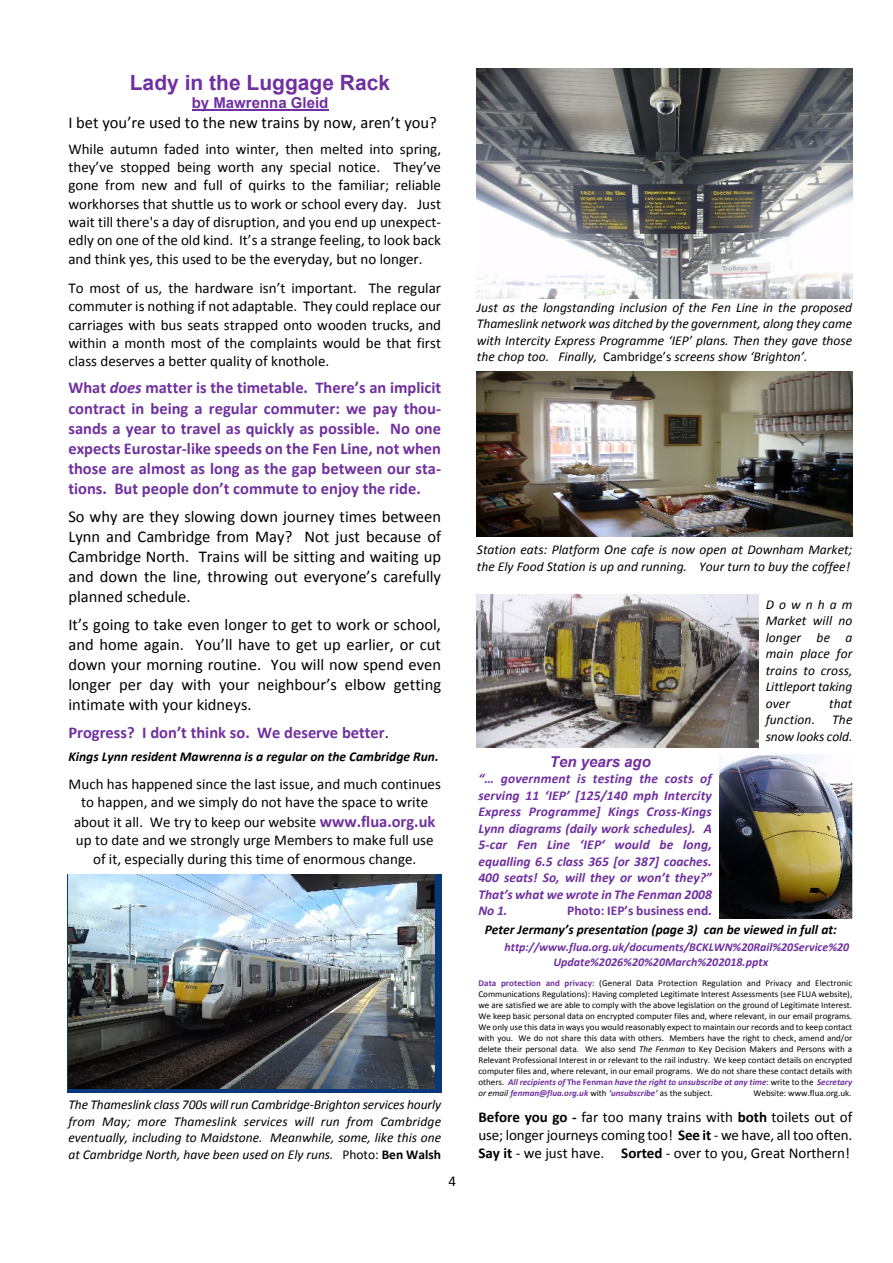
<style>
.page{position:relative;width:893px;height:1263px;background:#fff}
.page>*{position:absolute;margin:0;border:0;box-sizing:border-box;transform-origin:0 0}
.t1{font:700 21px "Arial";color:#7030a0}
.t2{font:16.5px/20.1px "Calibri";color:#000;text-align:justify}
.t3{font:700 16.5px/20.1px "Calibri";color:#7030a0;text-align:justify}
.t4{font:15px/18.3px "Calibri";color:#000;text-align:justify}
.t5{font:700 15px "Arial";color:#7030a0}
.t6{font:italic 700 15px "Arial";color:#7030a0}
.t7{font:italic 13.5px/16.5px "Calibri";color:#000;text-align:justify}
.t8{font:italic 700 13.5px/16.5px "Calibri";color:#7030a0;text-align:justify}
.t9{font:italic 700 13.5px "Calibri";color:#000}
.t10{font:700 13.5px "Calibri";color:#7030a0}
.t11{font:italic 700 12px/15px "Calibri";color:#7030a0;text-align:center}
.t12{font:9px/10.9px "Calibri";color:#000;text-align:justify}
.s1{font-style:italic}
.s2{font-weight:400;color:#000}
.s3{font-weight:700;font-size:16.5px;color:#7030a0}
.s4{font-style:normal}
.s5{font-weight:700;font-style:normal}
.s6{font-size:13.5px;color:#fff}
.s7{font-weight:700;color:#7030a0}
.s8{font-weight:700;font-style:italic;color:#7030a0}
.s9{font-weight:700}
</style>
<div class="page">
<hr style="left:192px;top:109px;width:136px;height:2px;background:#7030a0">
<img style="left:476px;top:371px;width:376px;height:166px">
<img style="left:477px;top:69px;width:375px;height:229px">
<img style="left:476px;top:594px;width:283px;height:154px">
<img style="left:720px;top:754px;width:132px;height:164px">
<img style="left:68px;top:875px;width:373px;height:218px">
<img style="left:68px;top:875px;width:366px;height:213px">
<h1 class="t1" style="left:130px;top:74px;width:262px">Lady in the Luggage Rack</h1>
<p class="t5" style="left:192px;top:97px;width:138px">by Mawrenna Gleid</p>
<p class="t2" style="left:68px;top:114px;width:370px">I bet you’re used to the new trains by now, aren’t you?</p>
<p class="t4" style="left:68px;top:141px;width:374px">While autumn faded into winter, then melted into spring, they’ve stopped being worth any special notice. They’ve gone from new and full of quirks to the familiar; reliable workhorses that shuttle us to work or school every day. Just wait till there's a day of disruption, and you end up unexpect&shy;edly on one of the old kind. It’s a strange feeling, to look back and think yes, this used to be the everyday, but no longer.</p>
<p class="t4" style="left:68px;top:280px;width:374px">To most of us, the hardware isn’t important. The regular commuter is nothing if not adaptable. They could replace our carriages with bus seats strapped onto wooden trucks, and within a month most of the complaints would be that first class deserves a better quality of knothole.</p>
<p class="t3" style="left:68px;top:379px;width:374px">What <span class="s1">does</span> matter is the timetable. There’s an implicit contract in being a regular commuter: we pay thou&shy;sands a year to travel as quickly as possible. No one expects Eurostar-like speeds on the Fen Line, not when those are almost as long as the gap between our sta&shy;tions. But people don’t commute to enjoy the ride.</p>
<p class="t2" style="left:68px;top:507px;width:374px">So why are they slowing down journey times between Lynn and Cambridge from May? Not just because of Cambridge North. Trains will be sitting and waiting up and down the line, throwing out everyone’s carefully planned schedule.</p>
<p class="t2" style="left:68px;top:616px;width:374px">It’s going to take even longer to get to work or school, and home again. You’ll have to get up earlier, or cut down your morning routine. You will now spend even longer per day with your neighbour’s elbow getting intimate with your kidneys.</p>
<p class="t3" style="left:68px;top:724px;width:322px">Progress? I don’t think so. We deserve better<span class="s2">.</span></p>
<p class="t9" style="left:68px;top:750px;width:372px">Kings Lynn resident Mawrenna is a regular on the Cambridge Run.</p>
<p class="t4" style="left:69px;top:776px;width:374px;text-align:center">Much has happened since the last issue, and much continues to happen, and we simply do not have the space to write</p>
<p class="t4" style="left:74px;top:814px;width:363px;text-align:center">about it all. We try to keep our website <span class="s3">www.flua.org.uk </span>up to date and we strongly urge Members to make full use of it, especially during this time of enormous change.</p>
<p class="t7" style="left:68px;top:1098px;width:374px">The Thameslink class 700s will run Cambridge-Brighton services hourly from May; more Thameslink services will run from Cambridge eventually, including to Maidstone. Meanwhile, some, like this one at Cambridge North, have been used on Ely runs. <span class="s4">Photo:</span> <span class="s5">Ben Walsh</span></p>
<p class="t4" style="left:448px;top:1172px;width:9px">4</p>
<p class="t7" style="left:477px;top:300px;width:377px">Just as the longstanding inclusion of the Fen Line in the proposed Thameslink network was ditched by the government, along they came with Intercity Express Programme ‘IEP’ plans. Then they gave those the chop too. Finally, <span class="s4">Cambridge’s</span> screens show ‘Brighton’.</p>
<p class="t7" style="left:477px;top:542px;width:377px">Station eats: Platform One cafe is now open at Downham Market; the Ely Food Station is up and running. Your turn to buy the coffee!</p>
<p class="t7" style="left:766px;top:597px;width:88px">Downham Market will no longer be a main place for trains to cross, Littleport taking over</p>
<p class="t7" style="left:829px;top:696px;width:25px">that</p>
<p class="t6" style="left:550px;top:756px;width:102px">Ten years ago</p>
<p class="t8" style="left:478px;top:772px;width:235px">“… government is testing the costs of serving 11 ‘IEP’ [125/140 mph Intercity Express Programme] Kings Cross-Kings Lynn diagrams (daily work schedules). A 5-car Fen Line ‘IEP‘ would be long, equalling 6.5 class 365 [or 387] coaches.<br>400 seats! So, will they or won’t they?” That’s what we wrote in The Fenman 2008<br>No 1.</p>
<p class="t10" style="left:567px;top:905px;width:146px">Photo: IEP’s business end.</p>
<p class="t7" style="left:766px;top:713px;width:51px">function.</p>
<p class="t7" style="left:766px;top:713px;width:88px;text-align:right">The<br>snow looks cold.</p>
<p class="t9" style="left:485px;top:924px;width:354px">Peter Jermany’s presentation (page 3) can be viewed in full at:</p>
<p class="t11" style="left:472px;top:940px;width:379px"><span class="s6">……….</span>http://www.flua.org.uk/documents/BCKLWN%20Rail%20Service%20<br>Update%2026%20%20March%202018.pptx</p>
<p class="t12" style="left:478px;top:978px;width:375px"><span class="s7">Data protection and privacy:</span> (General Data Protection Regulation and Privacy and Electronic Communications Regulations): Having completed Legitimate Interest Assessments (see FLUA website), we are satisfied we are able to comply with the above legislation on the ground of Legitimate Interest.<br>We keep basic personal data on encrypted computer files and, where relevant, in our email programs.<br>We only use this data in ways you would reasonably expect to maintain our records and to keep contact with you. We do not share this data with others. Members have the right to check, amend and/or delete their personal data. We also send <span class="s1">The Fenman</span> to Key Decision Makers and Persons with a Relevant Professional Interest in or relevant to the rail industry. We keep contact details on encrypted computer files and, where relevant, in our email programs. We do not share these contact details with others. <span class="s8">All recipients of</span> <span class="s7">The Fenman</span> <span class="s8">have the right to unsubscribe at any time</span>: write to the <span class="s8">Secretary </span><span class="s1">or email</span> <span class="s8">fenman@flua.org.uk</span> with <span class="s8">‘unsubscribe’</span> as the subject.</p>
<p class="t12" style="left:753px;top:1088px;width:99px">Website: www.flua.org.uk.</p>
<p class="t4" style="left:478px;top:1109px;width:375px"><span class="s9">Before you go -</span> far too many trains with <span class="s9">both</span> toilets out of use; longer journeys coming too! <span class="s9">See it</span> - we have, all too often.<br><span class="s9">Say it</span> - we just have. <span class="s9">Sorted</span> - over to you, Great Northern!</p>
</div>
